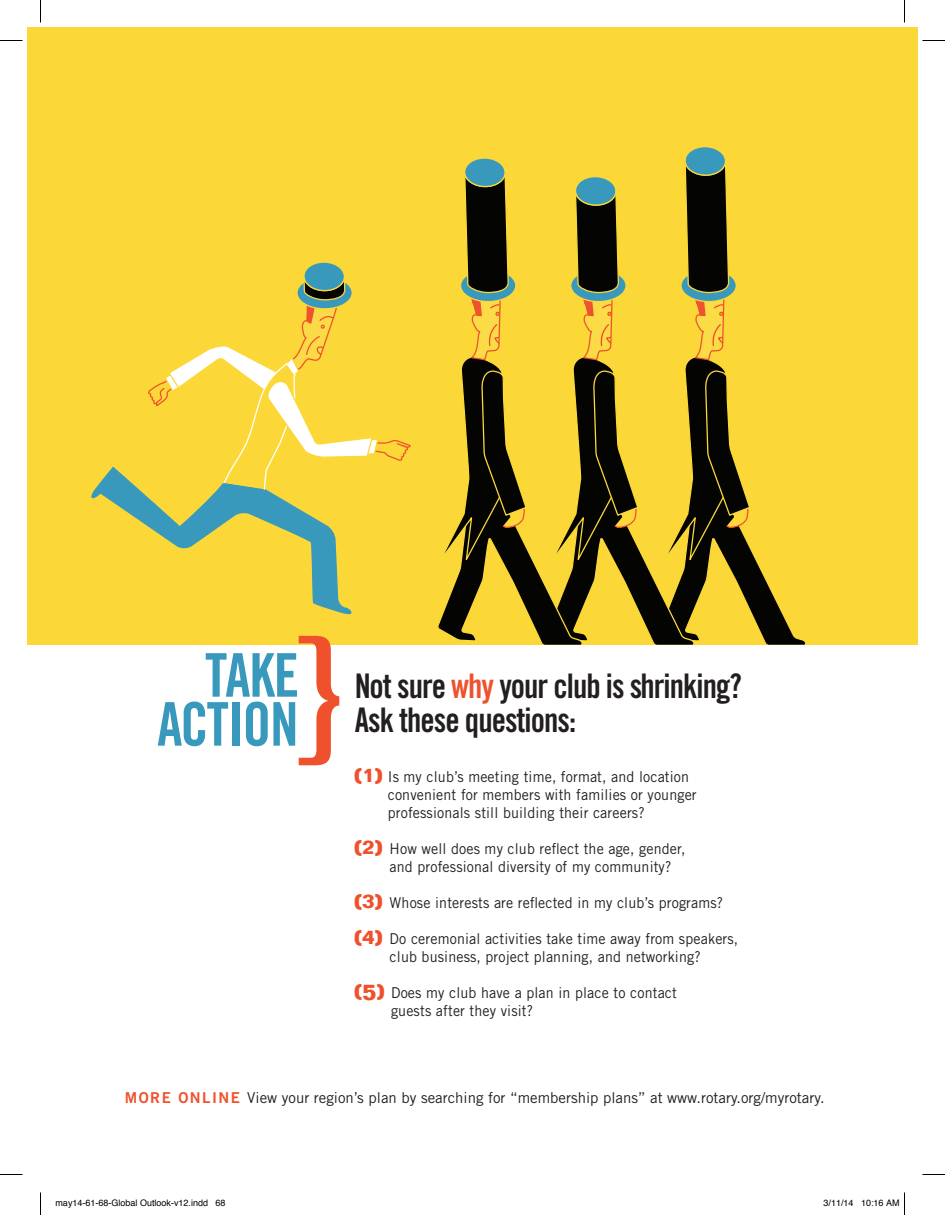
<style>
.page{position:relative;width:945px;height:1215px;background:#fff}
.page>*{position:absolute;margin:0;border:0;box-sizing:border-box;transform-origin:0 0}
.t1{font:158.25px "Trade Gothic LT Std Bd Cn 20";color:#f0512d;scale:.95 1}
.t2{font:60.3px/48.9px "Trade Gothic LT Std Bd Cn 20";letter-spacing:-.02em;color:#3999bd;text-align:right;scale:.95 1}
.t3{font:33.9px/33.9px "Trade Gothic LT Std Bd Cn 20";letter-spacing:-.03em;color:#231f20;scale:.95 1}
.t4{font:15px/18px "Trade Gothic LT Std";letter-spacing:.01em;color:#231f20;scale:.95 1}
.t5{font:15px "Trade Gothic LT Std";letter-spacing:.01em;color:#231f20}
.t6{font:9px "Helvetica";color:#000}
.s1{color:#f0512d}
.s2{font-family:"Folio Std";font-weight:700;font-size:22.5px;color:#f0512d}
.s3{font-family:"Folio Std";font-weight:700;font-size:19.5px;color:#f0512d}
.s4{font-family:"Trade Gothic LT Std Bd 2";color:#f0512d}
</style>
<div class="page">
<div style="left:27px;top:27px;width:891px;height:617px;background:#fbd838"></div>
<div style="left:27px;top:27px;width:318px;height:274px;background:#fbd838"></div>
<svg style="left:89px;top:261px;width:323px;height:355px;background:#e9d24a"></svg>
<svg style="left:420px;top:27px;width:387px;height:617px;background:#c3a92f"></svg>
<svg style="left:0;top:40px;width:22px;height:1px"></svg>
<svg style="left:922px;top:40px;width:23px;height:1px"></svg>
<svg style="left:0;top:1174px;width:22px;height:1px"></svg>
<svg style="left:922px;top:1174px;width:23px;height:1px"></svg>
<svg style="left:40px;top:0;width:1px;height:22px"></svg>
<svg style="left:40px;top:1192px;width:1px;height:23px"></svg>
<svg style="left:904px;top:0;width:1px;height:22px"></svg>
<svg style="left:904px;top:1192px;width:1px;height:23px"></svg>
<h1 class="t1" style="left:297px;top:599px;width:46px">}</h1>
<h2 class="t2" style="left:157px;top:650px;width:151px">TAKE<br>ACTION</h2>
<h3 class="t3" style="left:355px;top:669px;width:409px">Not sure <span class="s1">why</span> your club is shrinking?<br>Ask these questions:</h3>
<p class="t4" style="left:388px;top:767px;width:327px;text-indent:-34px"><span class="s2">(</span><span class="s3">1</span><span class="s2">)</span> Is my club’s meeting time, format, and location convenient for members with families or younger professionals still building their careers?</p>
<p class="t4" style="left:390px;top:839px;width:313px;text-indent:-36px"><span class="s2">(</span><span class="s3">2</span><span class="s2">)</span> How well does my club reflect the age, gender, and professional diversity of my community?</p>
<p class="t4" style="left:354px;top:893px;width:391px"><span class="s2">(</span><span class="s3">3</span><span class="s2">)</span> Whose interests are reflected in my club’s programs?</p>
<p class="t4" style="left:354px;top:929px;width:406px;text-align:center"><span class="s2">(</span><span class="s3">4</span><span class="s2">)</span> Do ceremonial activities take time away from speakers, club business, project planning, and networking?</p>
<p class="t4" style="left:391px;top:983px;width:302px;text-indent:-37px"><span class="s2">(5)</span> Does my club have a plan in place to contact guests after they visit?</p>
<p class="t5" style="left:125px;top:1088px;width:701px"><span class="s4">MORE ONLINE</span> View your region’s plan by searching for “membership plans” at www.rotary.org/myrotary.</p>
<p class="t6" style="left:56px;top:1196px;width:172px">may14-61-68-Global Outlook-v12.indd 68</p>
<p class="t6" style="left:824px;top:1196px;width:78px">3/11/14 10:16 AM</p>
</div>
